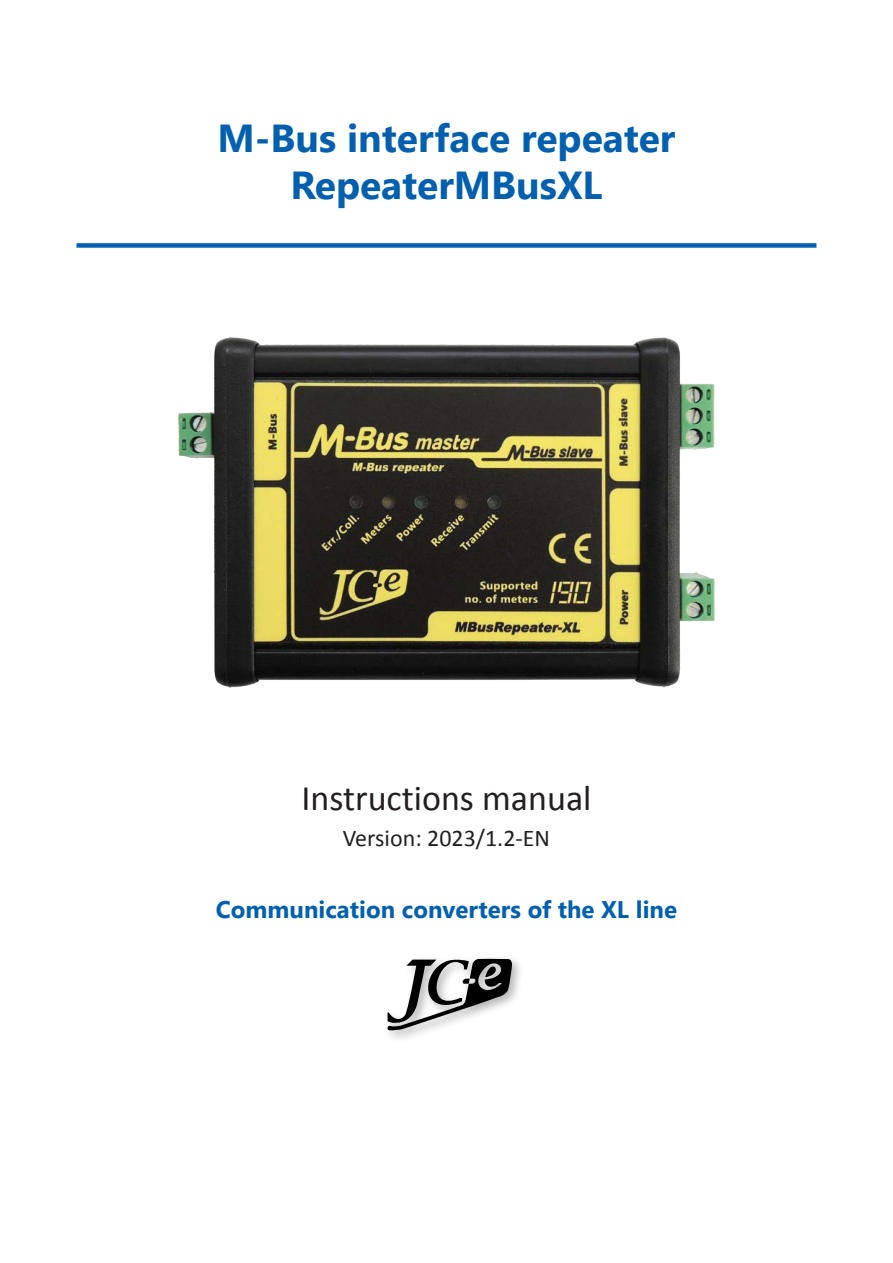
<style>
.page{position:relative;width:893px;height:1263px;background:#fff}
.page>*{position:absolute;margin:0;border:0;box-sizing:border-box;transform-origin:0 0}
.Heading-1{font:700 39px/46.8px "Segoe UI";color:#005fae;text-align:center}
.Heading-2{font:36px "Calibri";color:#231f20}
.Heading-2-subtitle{font:700 24px "Segoe UI";color:#005fae}
.Heading-2-version{font:24px "Calibri";color:#231f20}
</style>
<div class="page">
<div style="left:77px;top:243px;width:739px;height:5px;background:#005fae"></div>
<img style="left:388px;top:959px;width:132px;height:80px">
<svg style="left:387px;top:958px;width:125px;height:72px"></svg>
<img style="left:178px;top:337px;width:538px;height:351px">
<p class="Heading-1" style="left:218px;top:113px;width:459px">M-Bus interface repeater<br>RepeaterMBusXL</p>
<p class="Heading-2" style="left:301px;top:775px;width:292px">Instructions manual</p>
<p class="Heading-2-version" style="left:343px;top:822px;width:209px">Version: 2023/1.2-EN</p>
<p class="Heading-2-subtitle" style="left:216px;top:892px;width:462px">Communication converters of the XL line</p>
</div>
